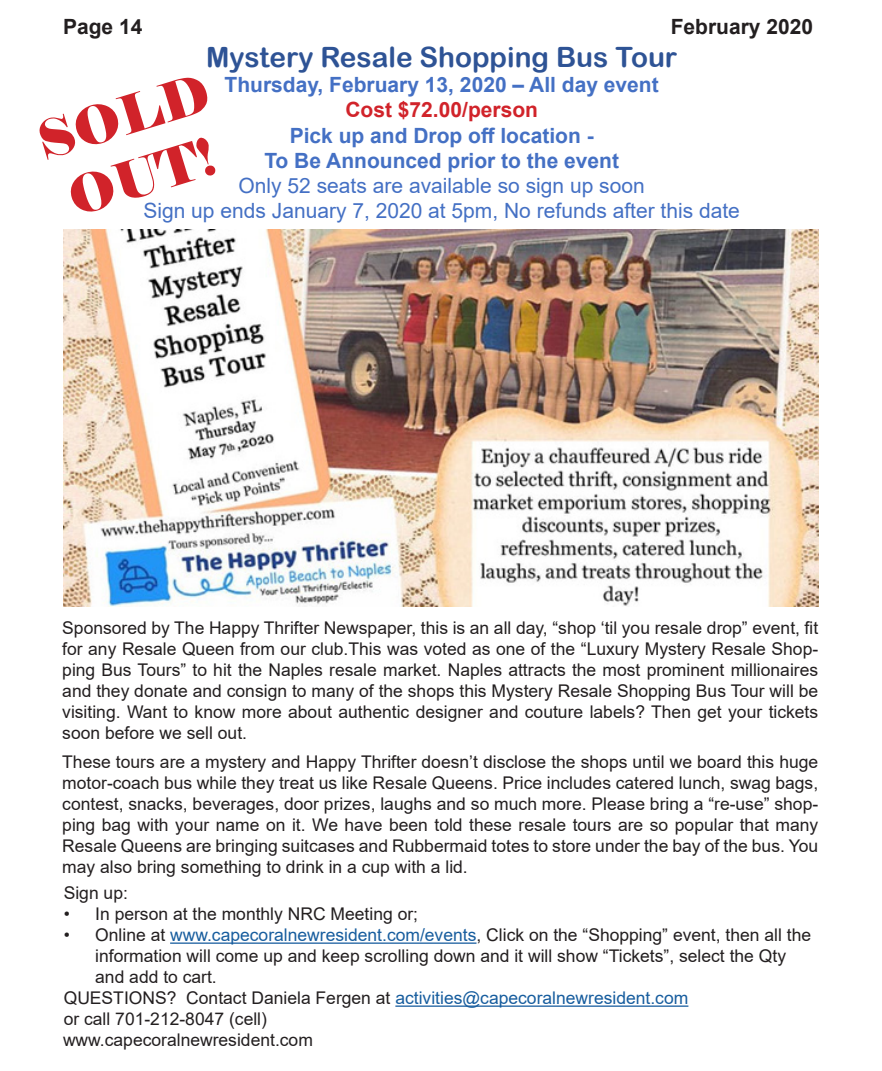
<style>
.page{position:relative;width:882px;height:1071px;background:#fff}
.page>*{position:absolute;margin:0;border:0;box-sizing:border-box;transform-origin:0 0}
.t1{font:52.5px/63px "Elephant";color:#d1232a}
.t2{font:28px "Arial Rounded MT Bold";color:#2e5395}
.t3{font:700 21px "Arial";color:#4470c4}
.t4{font:21px "Arial";color:#4470c4}
.t5{font:700 21px "Arial";color:#231f20}
.t6{font:700 21px "Arial";color:#d1232a}
.t7{font:17.5px/21px "Arial";color:#231f20;text-align:justify}
.t8{font:17.5px "Arial";color:#175d9e}
.s1{color:#175d9e}
.s2{color:#231f20}
</style>
<div class="page">
<img style="left:63px;top:229px;width:755px;height:378px">
<hr style="left:170px;top:943px;width:307px;height:1px;background:#175d9e">
<hr style="left:395px;top:1006px;width:293px;height:1px;background:#175d9e">
<p class="t5" style="left:63px;top:12px;width:81px">Page 14</p>
<p class="t5" style="left:671px;top:12px;width:144px">February 2020</p>
<p class="t2" style="left:206px;top:41px;width:472px">Mystery Resale Shopping Bus Tour</p>
<p class="t3" style="left:225px;top:70px;width:436px">Thursday, February 13, 2020 – All day event</p>
<p class="t6" style="left:345px;top:95px;width:194px">Cost $72.00/person</p>
<p class="t3" style="left:290px;top:120px;width:306px">Pick up and Drop off location -</p>
<p class="t3" style="left:264px;top:146px;width:356px">To Be Announced prior to the event</p>
<p class="t4" style="left:239px;top:171px;width:408px">Only 52 seats are available so sign up soon</p>
<p class="t4" style="left:143px;top:196px;width:598px">Sign up ends January 7, 2020 at 5pm, No refunds after this date</p>
<p class="t1" style="left:30px;top:113px;width:179px;rotate:-17deg">SOLD<br>OUT!</p>
<p class="t7" style="left:62px;top:618px;width:757px">Sponsored by The Happy Thrifter Newspaper, this is an all day, “shop ‘til you resale drop” event, fit for any Resale Queen from our club.This was voted as one of the “Luxury Mystery Resale Shop&shy;ping Bus Tours” to hit the Naples resale market. Naples attracts the most prominent millionaires and they donate and consign to many of the shops this Mystery Resale Shopping Bus Tour will be visiting. Want to know more about authentic designer and couture labels? Then get your tickets soon before we sell out.</p>
<p class="t7" style="left:62px;top:751px;width:758px">These tours are a mystery and Happy Thrifter doesn’t disclose the shops until we board this huge motor-coach bus while they treat us like Resale Queens. Price includes catered lunch, swag bags, contest, snacks, beverages, door prizes, laughs and so much more. Please bring a “re-use” shop&shy;ping bag with your name on it. We have been told these resale tours are so popular that many Resale Queens are bringing suitcases and Rubbermaid totes to store under the bay of the bus. You may also bring something to drink in a cup with a lid.</p>
<p class="t7" style="left:64px;top:883px;width:66px">Sign up:</p>
<p class="t7" style="left:64px;top:904px;width:356px">• In person at the monthly NRC Meeting or;</p>
<p class="t7" style="left:95px;top:925px;width:717px;text-align:left;text-indent:-32px">• Online at <span class="s1">www.capecoralnewresident.com/events</span>, Click on the “Shopping” event, then all the information will come up and keep scrolling down and it will show “Tickets”, select the Qty and add to cart.</p>
<p class="t8" style="left:64px;top:986px;width:626px"><span class="s2">QUESTIONS? Contact Daniela Fergen at</span> activities@capecoralnewresident.com</p>
<p class="t7" style="left:64px;top:1009px;width:205px">or call 701-212-8047 (cell)</p>
<p class="t7" style="left:63px;top:1029px;width:251px">www.capecoralnewresident.com</p>
</div>
